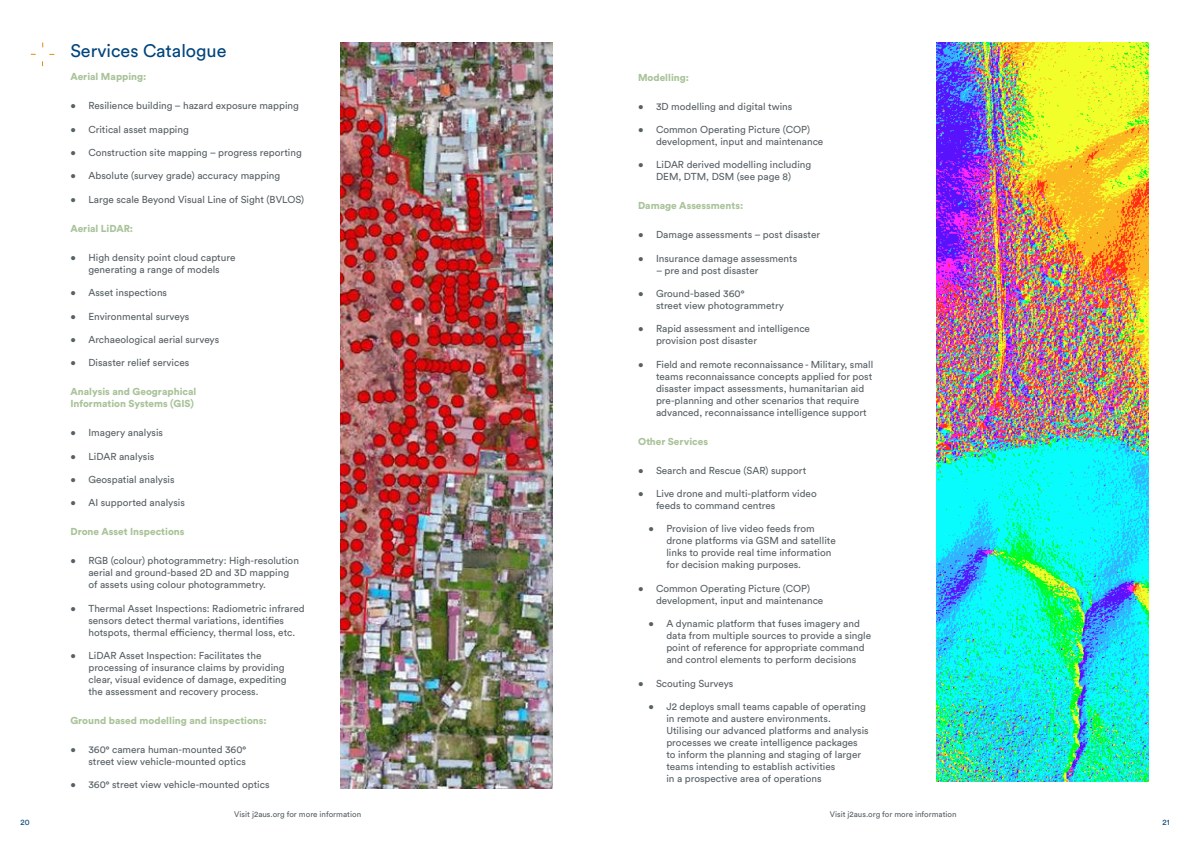
<style>
.page{position:relative;width:1191px;height:842px;background:#fff}
.page>*{position:absolute;margin:0;border:0;box-sizing:border-box;transform-origin:0 0}
.J2_Heading_2{font:18px "Circular Std";color:#00447b}
.t1{font:10px/12px "Circular Std";color:#576065}
.J2_Body{font:900 10px/12px "Circular Std";color:#a9c399}
.J2_Image_Caption{font:8px "Circular Std";color:#576065}
.t2{font:8px "Circular Std";color:#00447b}
</style>
<div class="page">
<img style="left:340px;top:43px;width:213px;height:746px">
<img style="left:936px;top:43px;width:212px;height:739px">
<p class="J2_Heading_2" style="left:70px;top:40px;width:157px">Services Catalogue</p>
<p class="J2_Body" style="left:70px;top:71px;width:78px">Aerial Mapping:</p>
<p class="t1" style="left:70px;top:100px;width:230px">• Resilience building – hazard exposure mapping</p>
<p class="t1" style="left:70px;top:123px;width:120px">• Critical asset mapping</p>
<p class="t1" style="left:70px;top:146px;width:233px">• Construction site mapping – progress reporting</p>
<p class="t1" style="left:70px;top:170px;width:211px">• Absolute (survey grade) accuracy mapping</p>
<p class="t1" style="left:70px;top:193px;width:235px">• Large scale Beyond Visual Line of Sight (BVLOS)</p>
<p class="J2_Body" style="left:70px;top:222px;width:64px">Aerial LiDAR:</p>
<p class="t1" style="left:70px;top:251px;width:167px;text-align:center">• High density point cloud capture generating a range of models</p>
<p class="t1" style="left:70px;top:287px;width:98px">• Asset inspections</p>
<p class="t1" style="left:70px;top:310px;width:121px">• Environmental surveys</p>
<p class="t1" style="left:70px;top:333px;width:150px">• Archaeological aerial surveys</p>
<p class="t1" style="left:70px;top:357px;width:120px">• Disaster relief services</p>
<p class="J2_Body" style="left:70px;top:385px;width:128px">Analysis and Geographical<br>Information Systems (GIS)</p>
<p class="t1" style="left:70px;top:427px;width:94px">• Imagery analysis</p>
<p class="t1" style="left:70px;top:450px;width:85px">• LiDAR analysis</p>
<p class="t1" style="left:70px;top:473px;width:106px">• Geospatial analysis</p>
<p class="t1" style="left:70px;top:497px;width:116px">• AI supported analysis</p>
<p class="J2_Body" style="left:70px;top:525px;width:116px">Drone Asset Inspections</p>
<p class="t1" style="left:88px;top:555px;width:212px;text-indent:-18px">• RGB (colour) photogrammetry: High-resolution aerial and ground-based 2D and 3D mapping of assets using colour photogrammetry.</p>
<p class="t1" style="left:88px;top:602px;width:218px;text-indent:-18px">• Thermal Asset Inspections: Radiometric infrared sensors detect thermal variations, identifies hotspots, thermal efficiency, thermal loss, etc.</p>
<p class="t1" style="left:88px;top:649px;width:200px;text-indent:-18px">• LiDAR Asset Inspection: Facilitates the processing of insurance claims by providing clear, visual evidence of damage, expediting the assessment and recovery process.</p>
<p class="J2_Body" style="left:70px;top:714px;width:198px">Ground based modelling and inspections:</p>
<p class="t1" style="left:70px;top:743px;width:177px;text-align:right">• 360° camera human-mounted 360° street view vehicle-mounted optics</p>
<p class="t1" style="left:70px;top:779px;width:201px">• 360° street view vehicle-mounted optics</p>
<p class="J2_Body" style="left:638px;top:71px;width:53px">Modelling:</p>
<p class="t1" style="left:638px;top:100px;width:156px">• 3D modelling and digital twins</p>
<p class="t1" style="left:656px;top:123px;width:169px;text-indent:-18px">• Common Operating Picture (COP) development, input and maintenance</p>
<p class="t1" style="left:638px;top:159px;width:175px;text-align:center">• LiDAR derived modelling including<br>DEM, DTM, DSM (see page 8)</p>
<p class="J2_Body" style="left:638px;top:200px;width:107px">Damage Assessments:</p>
<p class="t1" style="left:638px;top:229px;width:184px">• Damage assessments – post disaster</p>
<p class="t1" style="left:638px;top:252px;width:161px">• Insurance damage assessments</p>
<p class="t1" style="left:656px;top:264px;width:104px">– pre and post disaster</p>
<p class="t1" style="left:656px;top:287px;width:130px;text-indent:-18px">• Ground-based 360°<br>street view photogrammetry</p>
<p class="t1" style="left:656px;top:323px;width:155px;text-indent:-18px">• Rapid assessment and intelligence provision post disaster</p>
<p class="t1" style="left:656px;top:358px;width:219px;text-indent:-18px">• Field and remote reconnaissance - Military, small teams reconnaissance concepts applied for post disaster impact assessments, humanitarian aid pre-planning and other scenarios that require advanced, reconnaissance intelligence support</p>
<p class="J2_Body" style="left:638px;top:435px;width:72px">Other Services</p>
<p class="t1" style="left:638px;top:464px;width:170px">• Search and Rescue (SAR) support</p>
<p class="t1" style="left:656px;top:487px;width:162px;text-indent:-18px">• Live drone and multi-platform video feeds to command centres</p>
<p class="t1" style="left:666px;top:523px;width:171px;text-indent:-18px">• Provision of live video feeds from drone platforms via GSM and satellite links to provide real time information for decision making purposes.</p>
<p class="t1" style="left:656px;top:582px;width:169px;text-indent:-18px">• Common Operating Picture (COP) development, input and maintenance</p>
<p class="t1" style="left:666px;top:617px;width:206px;text-indent:-18px">• A dynamic platform that fuses imagery and data from multiple sources to provide a single point of reference for appropriate command and control elements to perform decisions</p>
<p class="t1" style="left:638px;top:677px;width:97px">• Scouting Surveys</p>
<p class="t1" style="left:666px;top:700px;width:204px;text-indent:-18px">• J2 deploys small teams capable of operating in remote and austere environments.<br>Utilising our advanced platforms and analysis processes we create intelligence packages to inform the planning and staging of larger teams intending to establish activities<br>in a prospective area of operations</p>
<p class="J2_Image_Caption" style="left:234px;top:809px;width:128px">Visit j2aus.org for more information</p>
<p class="J2_Image_Caption" style="left:829px;top:809px;width:128px">Visit j2aus.org for more information</p>
<p class="t2" style="left:20px;top:817px;width:11px">20</p>
<p class="t2" style="left:1162px;top:817px;width:9px">21</p>
</div>
